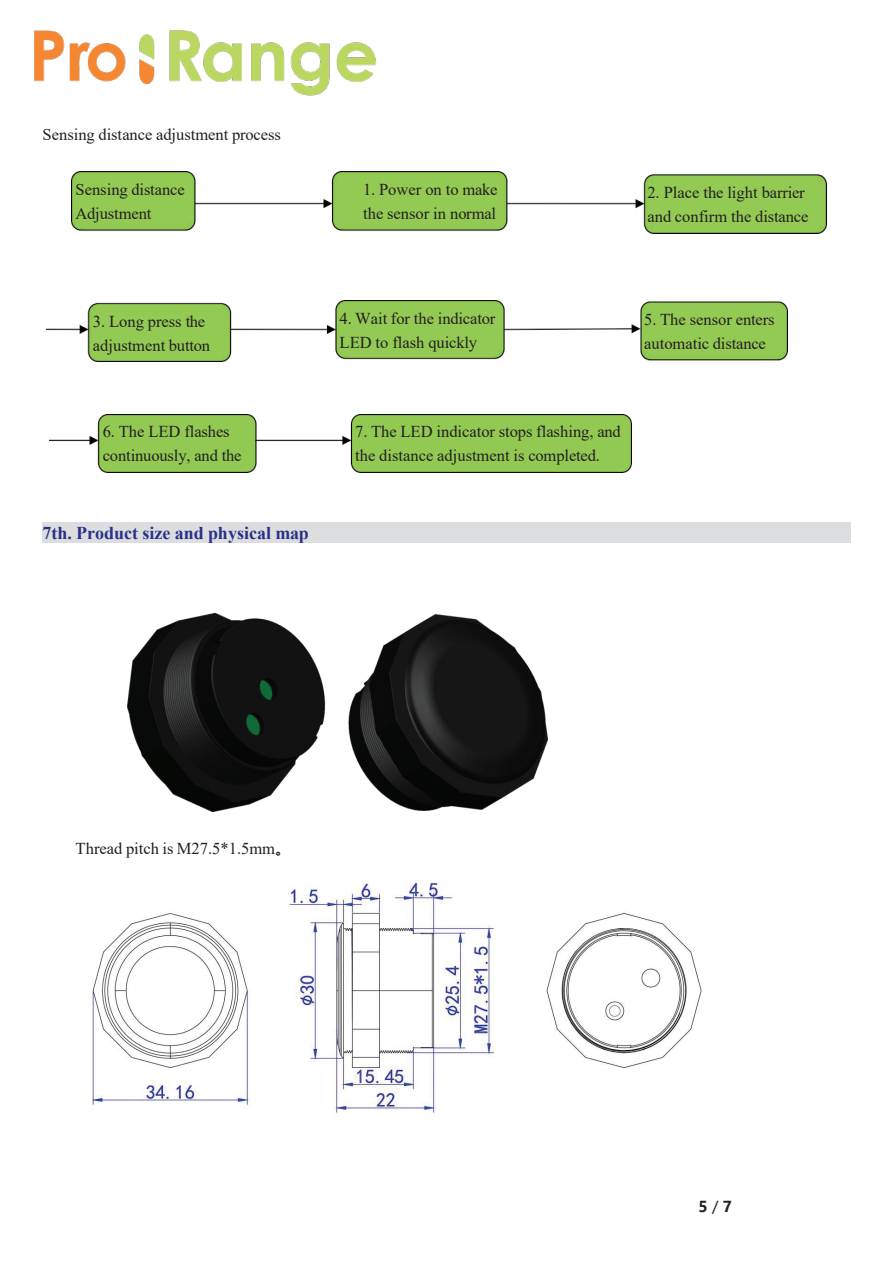
<style>
.page{position:relative;width:894px;height:1264px;background:#fff}
.page>*{position:absolute;margin:0;border:0;box-sizing:border-box;transform-origin:0 0}
.t1{font:700 18px "Times New Roman";color:#2a3088}
.t2{font:16.5px/24px "Times New Roman";letter-spacing:-.005em;color:#231f20}
.t3{font:700 15px "Microsoft Ya Hei";color:#231f20}
.s1{font-family:"Microsoft Ya Hei"}
.s2{font-weight:400}
</style>
<div class="page">
<div style="left:42px;top:522px;width:808px;height:20px;background:#dcdddf"></div>
<img style="left:71px;top:172px;width:754px;height:61px">
<div style="left:75px;top:180px;width:112px;height:42px;background:#93ca53"></div>
<div style="left:363px;top:180px;width:137px;height:42px;background:#93ca53"></div>
<div style="left:647px;top:183px;width:164px;height:43px;background:#93ca53"></div>
<img style="left:47px;top:300px;width:740px;height:62px">
<div style="left:93px;top:312px;width:120px;height:42px;background:#93ca53"></div>
<div style="left:339px;top:309px;width:159px;height:42px;background:#93ca53"></div>
<div style="left:644px;top:310px;width:133px;height:42px;background:#93ca53"></div>
<img style="left:50px;top:414px;width:581px;height:58px">
<div style="left:103px;top:422px;width:142px;height:42px;background:#92c953"></div>
<div style="left:355px;top:422px;width:270px;height:42px;background:#92c953"></div>
<img style="left:127px;top:613px;width:420px;height:198px">
<img style="left:89px;top:880px;width:613px;height:233px">
<img style="left:34px;top:30px;width:343px;height:66px">
<p class="t2" style="left:42px;top:122px;width:240px">Sensing distance adjustment process</p>
<p class="t2" style="left:75px;top:177px;width:111px">Sensing distance<br>Adjustment</p>
<p class="t2" style="left:363px;top:177px;width:136px">1. Power on to make the sensor in normal</p>
<p class="t2" style="left:647px;top:180px;width:162px">2. Place the light barrier and confirm the distance</p>
<p class="t2" style="left:93px;top:309px;width:119px">3. Long press the adjustment button</p>
<p class="t2" style="left:339px;top:305px;width:157px">4. Wait for the indicator<br>LED to flash quickly</p>
<p class="t2" style="left:644px;top:307px;width:132px">5. The sensor enters automatic distance</p>
<p class="t2" style="left:103px;top:419px;width:140px">6. The LED flashes continuously, and the</p>
<p class="t2" style="left:355px;top:419px;width:267px">7. The LED indicator stops flashing, and the distance adjustment is completed.</p>
<p class="t1" style="left:42px;top:519px;width:268px">7th. Product size and physical map</p>
<p class="t2" style="left:76px;top:835px;width:217px">Thread pitch is M27.5*1.5mm<span class="s1">。</span></p>
<p class="t3" style="left:698px;top:1195px;width:35px">5<span class="s2">/</span>7</p>
</div>
